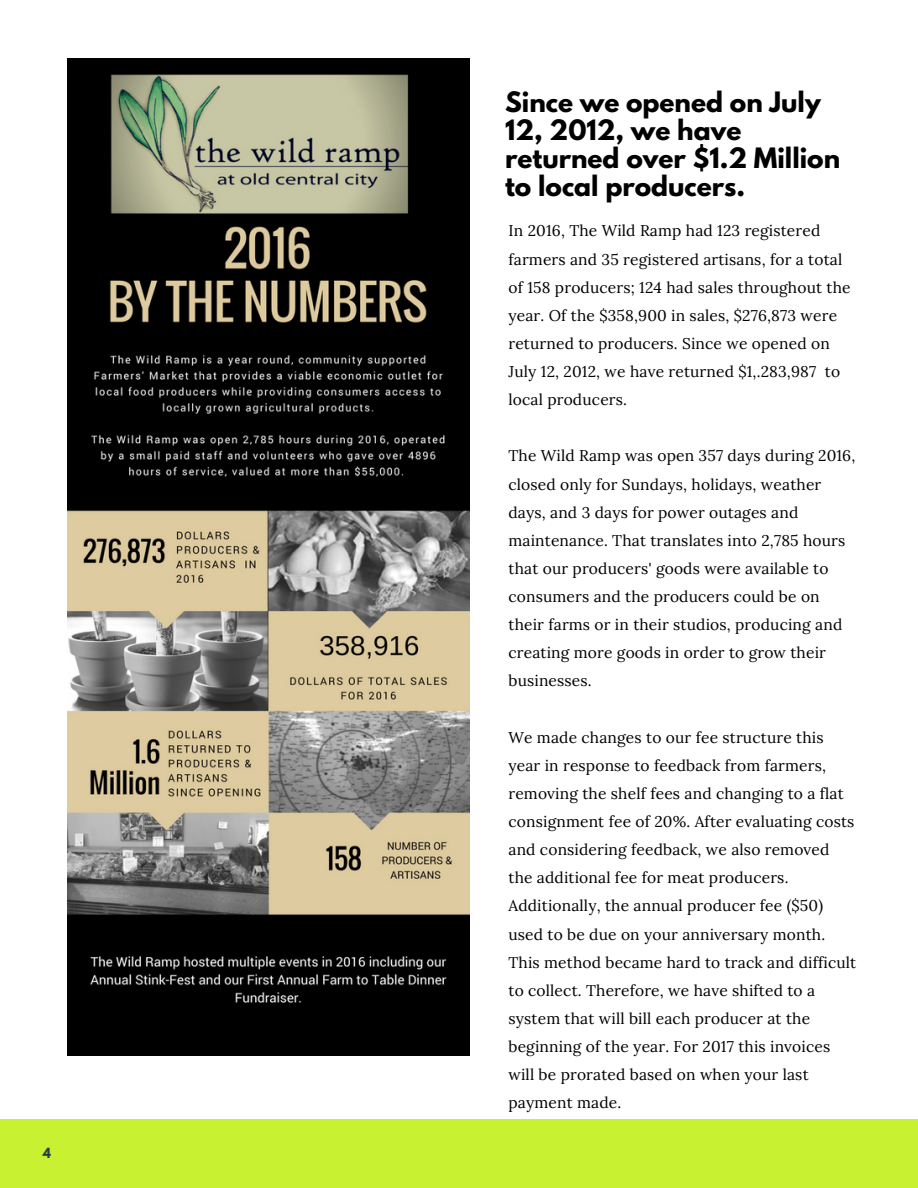
<style>
.page{position:relative;width:918px;height:1188px;background:#fff}
.page>*{position:absolute;margin:0;border:0;box-sizing:border-box;transform-origin:0 0}
.t1{font:700 24.9px/28.2px "League Spartan";color:#000}
.t2{font:15.6px/28.2px "Lora";letter-spacing:.01em;color:#000}
.t3{font:700 12.45px "League Spartan";color:#224147}
</style>
<div class="page">
<div style="left:0;top:1119px;width:918px;height:69px;background:#c8f131"></div>
<img style="left:67px;top:58px;width:402px;height:997px">
<p class="t3" style="left:43px;top:1146px;width:10px">4</p>
<h1 class="t1" style="left:505px;top:91px;width:337px">Since we opened on July<br>12, 2012, we have returned over $1.2 Million to local producers.</h1>
<p class="t2" style="left:508px;top:217px;width:344px">In 2016, The Wild Ramp had 123 registered farmers and 35 registered artisans, for a total of 158 producers; 124 had sales throughout the year. Of the $358,900 in sales, $276,873 were returned to producers. Since we opened on July 12, 2012, we have returned $1,.283,987 to local producers.</p>
<p class="t2" style="left:508px;top:442px;width:348px">The Wild Ramp was open 357 days during 2016, closed only for Sundays, holidays, weather days, and 3 days for power outages and maintenance. That translates into 2,785 hours that our producers' goods were available to consumers and the producers could be on their farms or in their studios, producing and creating more goods in order to grow their businesses.</p>
<p class="t2" style="left:508px;top:723px;width:349px">We made changes to our fee structure this year in response to feedback from farmers, removing the shelf fees and changing to a flat consignment fee of 20%. After evaluating costs and considering feedback, we also removed the additional fee for meat producers.<br>Additionally, the annual producer fee ($50) used to be due on your anniversary month.<br>This method became hard to track and difficult to collect. Therefore, we have shifted to a system that will bill each producer at the beginning of the year. For 2017 this invoices will be prorated based on when your last payment made.</p>
</div>
